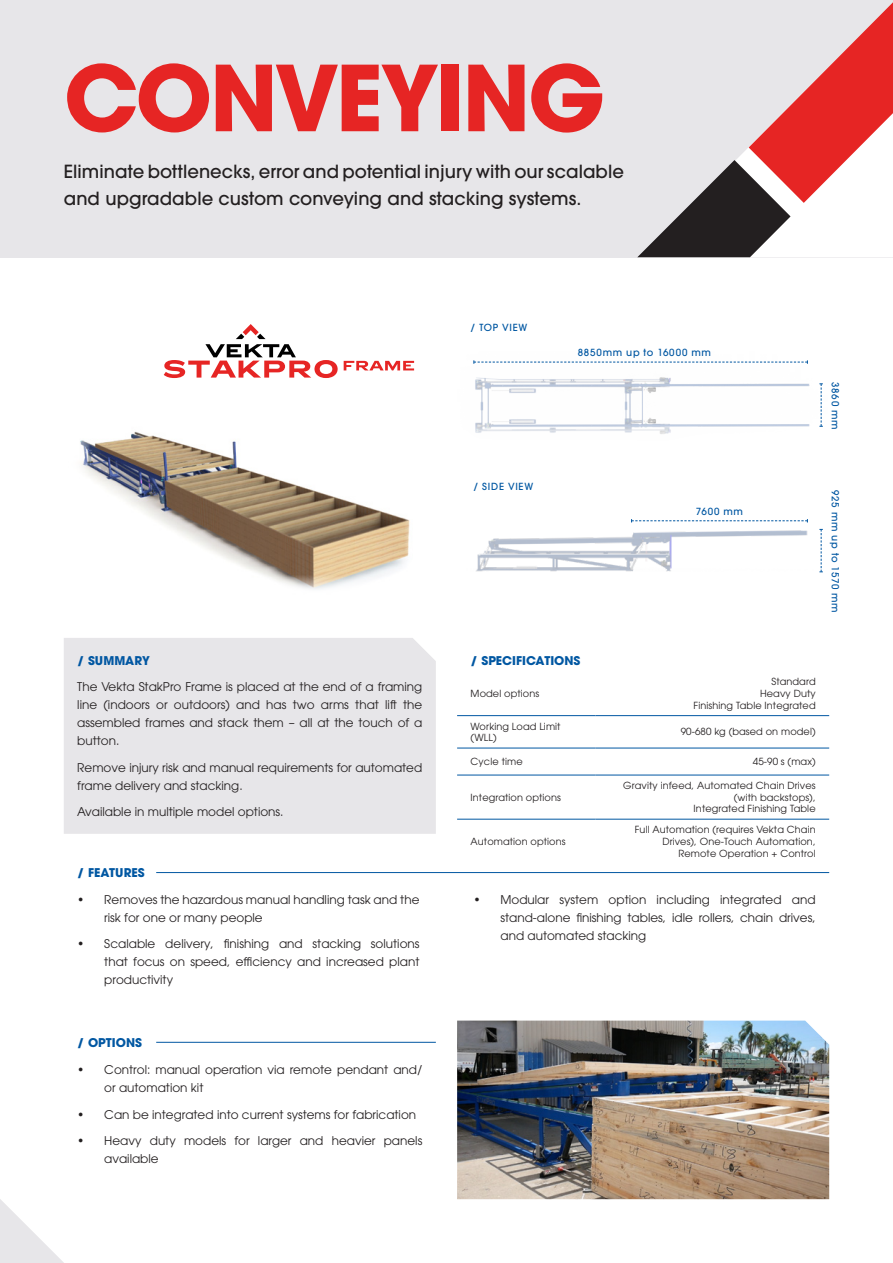
<style>
.page{position:relative;width:893px;height:1263px;background:#fff}
.page>*{position:absolute;margin:0;border:0;box-sizing:border-box;transform-origin:0 0}
.t1{font:700 90px "ITC Avant Garde Pro";letter-spacing:-.03em;color:#e62524}
.t2{font:500 18px/27px "ITC Avant Garde Pro";letter-spacing:.005em;color:#231f20}
.t3{font:12px/18px "ITC Avant Garde Pro";color:#231f20}
.t4{font:700 12px "ITC Avant Garde Pro";color:#0157a2}
.Fractions{font:9.75px/11.7px "ITC Avant Garde Pro";letter-spacing:.01em;color:#231f20;text-align:right}
.t5{font:500 9.75px "ITC Avant Garde Pro";letter-spacing:.08em;color:#0157a2}
</style>
<div class="page">
<svg style="left:0;top:1199px;width:64px;height:64px"></svg>
<div style="left:0;top:0;width:893px;height:257px;background:#e7e6e9"></div>
<hr style="left:457px;top:715px;width:138px;height:1px;background:#0157a2">
<hr style="left:595px;top:715px;width:234px;height:1px;background:#0157a2">
<hr style="left:457px;top:748px;width:138px;height:1px;background:#0157a2">
<hr style="left:595px;top:748px;width:234px;height:1px;background:#0157a2">
<hr style="left:457px;top:775px;width:138px;height:1px;background:#0157a2">
<hr style="left:595px;top:775px;width:234px;height:1px;background:#0157a2">
<hr style="left:457px;top:819px;width:138px;height:1px;background:#0157a2">
<hr style="left:595px;top:819px;width:234px;height:1px;background:#0157a2">
<svg style="left:344px;top:361px;width:70px;height:9px"></svg>
<svg style="left:164px;top:324px;width:174px;height:54px"></svg>
<svg style="left:80px;top:431px;width:330px;height:158px"></svg>
<div style="left:64px;top:638px;width:372px;height:196px;background:#e7e6e9"></div>
<img style="left:475px;top:377px;width:335px;height:57px">
<img style="left:476px;top:522px;width:347px;height:51px">
<svg style="left:819px;top:529px;width:4px;height:43px"></svg>
<svg style="left:819px;top:383px;width:4px;height:44px"></svg>
<svg style="left:473px;top:360px;width:335px;height:4px"></svg>
<svg style="left:631px;top:519px;width:177px;height:3px"></svg>
<hr style="left:156px;top:872px;width:673px;height:1px;background:#0157a2">
<hr style="left:156px;top:1042px;width:280px;height:1px;background:#0157a2">
<img style="left:457px;top:1020px;width:372px;height:179px">
<svg style="left:637px;top:2px;width:256px;height:255px"></svg>
<p class="t1" style="left:64px;top:38px;width:543px">CONVEYING</p>
<p class="t2" style="left:64px;top:157px;width:562px">Eliminate bottlenecks, error and potential injury with our scalable and upgradable custom conveying and stacking systems.</p>
<p class="t4" style="left:77px;top:652px;width:74px">/ SUMMARY</p>
<p class="t3" style="left:77px;top:678px;width:347px;text-align:justify">The Vekta StakPro Frame is placed at the end of a framing line (indoors or outdoors) and has two arms that lift the assembled frames and stack them – all at the touch of a button.</p>
<p class="t3" style="left:77px;top:758px;width:347px">Remove injury risk and manual requirements for automated frame delivery and stacking.</p>
<p class="t3" style="left:77px;top:803px;width:208px">Available in multiple model options.</p>
<p class="t4" style="left:77px;top:865px;width:69px">/ FEATURES</p>
<p class="t3" style="left:104px;top:890px;width:317px;text-indent:-27px">• Removes the hazardous manual handling task and the risk for one or many people</p>
<p class="t3" style="left:104px;top:935px;width:317px;text-align:justify;text-indent:-27px">• Scalable delivery, finishing and stacking solutions that focus on speed, efficiency and increased plant productivity</p>
<p class="t4" style="left:77px;top:1035px;width:66px">/ OPTIONS</p>
<p class="t3" style="left:104px;top:1060px;width:320px;text-indent:-27px">• Control: manual operation via remote pendant and/ or automation kit</p>
<p class="t3" style="left:77px;top:1105px;width:340px">• Can be integrated into current systems for fabrication</p>
<p class="t3" style="left:104px;top:1131px;width:320px;text-indent:-27px">• Heavy duty models for larger and heavier panels available</p>
<p class="t5" style="left:471px;top:321px;width:58px">/ TOP VIEW</p>
<p class="t5" style="left:578px;top:346px;width:135px">8850mm up to 16000 mm</p>
<p class="t5" style="left:842px;top:382px;width:49px;rotate:90deg">3860 mm</p>
<p class="t5" style="left:473px;top:480px;width:61px">/ SIDE VIEW</p>
<p class="t5" style="left:696px;top:505px;width:49px">7600 mm</p>
<p class="t5" style="left:842px;top:490px;width:124px;rotate:90deg">925 mm up to 1570 mm</p>
<p class="t4" style="left:471px;top:652px;width:111px">/ SPECIFICATIONS</p>
<p class="Fractions" style="left:471px;top:688px;width:70px">Model options</p>
<p class="Fractions" style="left:694px;top:676px;width:124px">Standard<br>Heavy Duty<br>Finishing Table Integrated</p>
<p class="Fractions" style="left:471px;top:720px;width:91px;text-align:left">Working Load Limit (WLL)</p>
<p class="Fractions" style="left:681px;top:726px;width:136px">90-680 kg (based on model)</p>
<p class="Fractions" style="left:471px;top:756px;width:54px">Cycle time</p>
<p class="Fractions" style="left:753px;top:756px;width:64px">45-90 s (max)</p>
<p class="Fractions" style="left:471px;top:791px;width:92px">Integration options</p>
<p class="Fractions" style="left:623px;top:779px;width:194px">Gravity infeed, Automated Chain Drives (with backstops),<br>Integrated Finishing Table</p>
<p class="Fractions" style="left:471px;top:835px;width:96px">Automation options</p>
<p class="Fractions" style="left:635px;top:824px;width:182px">Full Automation (requires Vekta Chain<br>Drives), One-Touch Automation,<br>Remote Operation + Control</p>
<p class="t3" style="left:500px;top:890px;width:317px;text-align:justify;text-indent:-27px">• Modular system option including integrated and stand-alone finishing tables, idle rollers, chain drives, and automated stacking</p>
</div>
